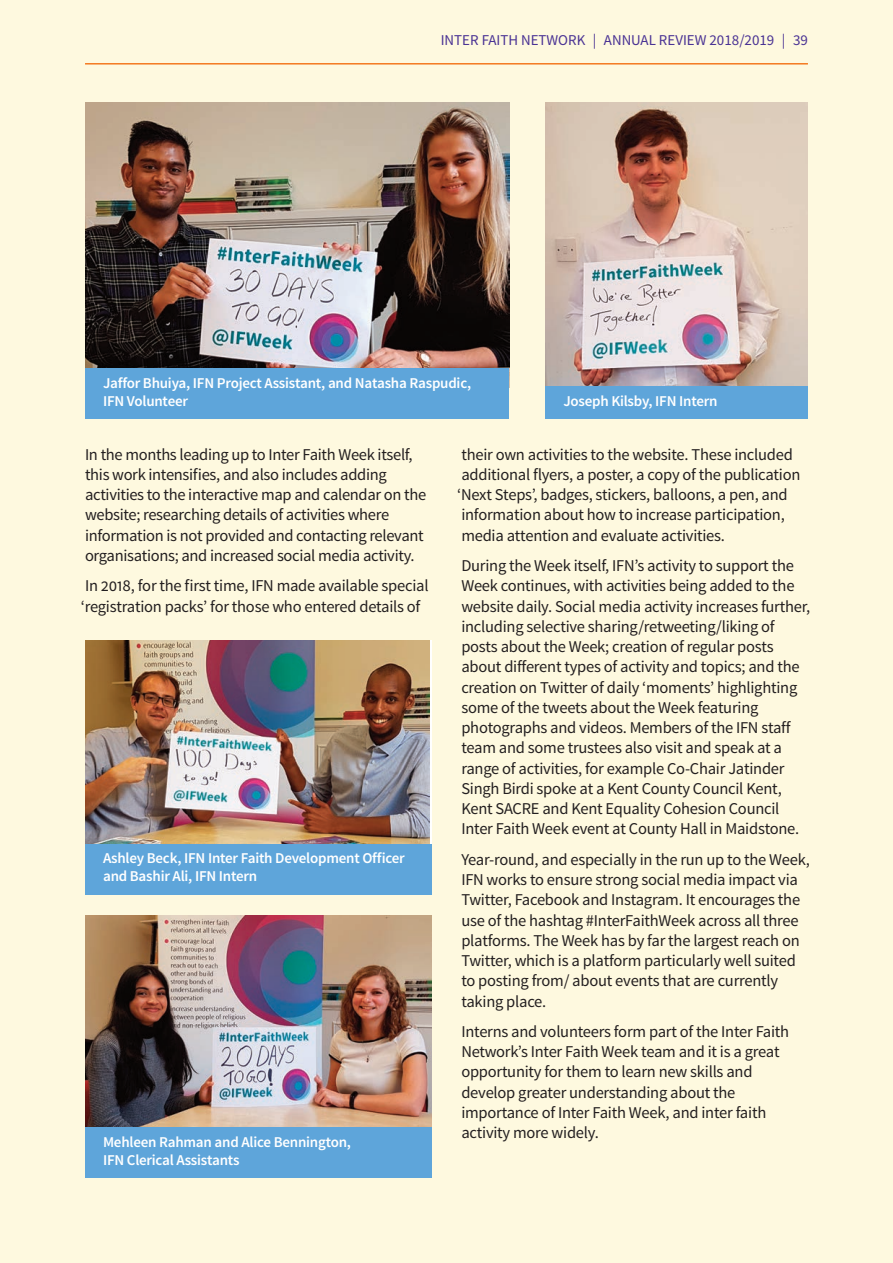
<style>
.page{position:relative;width:893px;height:1263px;background:#fef9df}
.page>*{position:absolute;margin:0;border:0;box-sizing:border-box;transform-origin:0 0}
.t1{font:16.5px/20.2px "Source Sans Pro";letter-spacing:-.015em;color:#231f20}
.t2{font:600 15px/18px "Source Sans Pro";letter-spacing:-.015em;color:#fff}
.t3{font:15px "Source Sans Pro";color:#4a3394}
</style>
<div class="page">
<hr style="left:85px;top:63px;width:723px;height:2px;background:#f47921">
<img style="left:85px;top:102px;width:424px;height:285px">
<div style="left:85px;top:368px;width:423px;height:50px;background:#5ea5da"></div>
<img style="left:545px;top:102px;width:263px;height:284px">
<div style="left:545px;top:386px;width:263px;height:32px;background:#5ea5da"></div>
<img style="left:85px;top:640px;width:345px;height:204px">
<div style="left:85px;top:844px;width:347px;height:51px;background:#5ea5da"></div>
<img style="left:85px;top:915px;width:347px;height:212px">
<div style="left:85px;top:1127px;width:347px;height:51px;background:#5ea5da"></div>
<p class="t3" style="left:441px;top:31px;width:369px">INTER FAITH NETWORK | ANNUAL REVIEW 2018/2019 | 39</p>
<p class="t2" style="left:103px;top:374px;width:370px">Jaffor Bhuiya, IFN Project Assistant, and Natasha Raspudic,<br>IFN Volunteer</p>
<p class="t2" style="left:563px;top:392px;width:156px">Joseph Kilsby, IFN Intern</p>
<p class="t1" style="left:85px;top:444px;width:343px">In the months leading up to Inter Faith Week itself, this work intensifies, and also includes adding activities to the interactive map and calendar on the website; researching details of activities where information is not provided and contacting relevant organisations; and increased social media activity.</p>
<p class="t1" style="left:81px;top:576px;width:349px">In 2018, for the first time, IFN made available special ‘registration packs’ for those who entered details of</p>
<p class="t2" style="left:103px;top:850px;width:303px">Ashley Beck, IFN Inter Faith Development Officer and Bashir Ali, IFN Intern</p>
<p class="t2" style="left:103px;top:1133px;width:249px">Mehleen Rahman and Alice Bennington,<br>IFN Clerical Assistants</p>
<p class="t1" style="left:457px;top:444px;width:345px">their own activities to the website. These included additional flyers, a poster, a copy of the publication ‘Next Steps’, badges, stickers, balloons, a pen, and information about how to increase participation, media attention and evaluate activities.</p>
<p class="t1" style="left:461px;top:556px;width:351px">During the Week itself, IFN’s activity to support the Week continues, with activities being added to the website daily. Social media activity increases further, including selective sharing/retweeting/liking of posts about the Week; creation of regular posts about different types of activity and topics; and the creation on Twitter of daily ‘moments’ highlighting some of the tweets about the Week featuring photographs and videos. Members of the IFN staff team and some trustees also visit and speak at a range of activities, for example Co-Chair Jatinder Singh Birdi spoke at a Kent County Council Kent, Kent SACRE and Kent Equality Cohesion Council Inter Faith Week event at County Hall in Maidstone.</p>
<p class="t1" style="left:461px;top:849px;width:350px">Year-round, and especially in the run up to the Week, IFN works to ensure strong social media impact via Twitter, Facebook and Instagram. It encourages the use of the hashtag #InterFaithWeek across all three platforms. The Week has by far the largest reach on Twitter, which is a platform particularly well suited to posting from/ about events that are currently taking place.</p>
<p class="t1" style="left:461px;top:1021px;width:329px">Interns and volunteers form part of the Inter Faith Network’s Inter Faith Week team and it is a great opportunity for them to learn new skills and develop greater understanding about the importance of Inter Faith Week, and inter faith activity more widely.</p>
</div>
